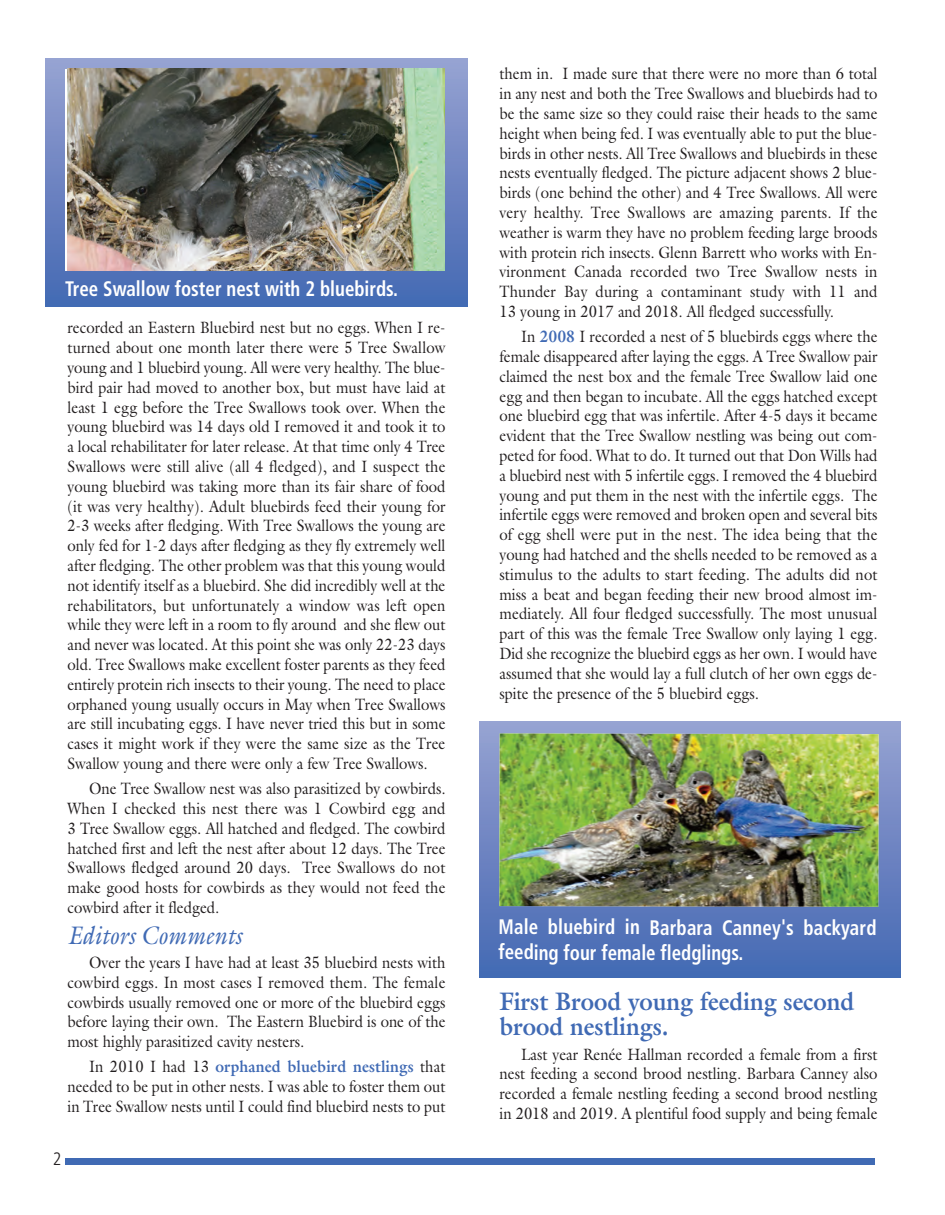
<style>
.page{position:relative;width:945px;height:1215px;background:#fff}
.page>*{position:absolute;margin:0;border:0;box-sizing:border-box;transform-origin:0 0}
.t1{font:700 25.5px/25.5px "Galliard";color:#406ab4;scale:.9 1}
.t2{font:italic 25.5px "Galliard";color:#406ab4;scale:.9 1}
.t3{font:700 condensed 21px/25px "Frutiger";color:#fff;scale:.9 1}
.t4{font:300 condensed 18px "Frutiger";color:#231f20}
.t5{font:16.5px/19.8px "Galliard";color:#231f20;text-align:justify;scale:.9 1}
.s1{font-weight:700;color:#406ab4}
</style>
<div class="page">
<div style="left:65px;top:1158px;width:810px;height:7px;background:#406ab4"></div>
<div style="left:479px;top:722px;width:422px;height:256px;background:linear-gradient(to bottom,#97a1d1,#4469b3)"></div>
<img style="left:499px;top:733px;width:380px;height:174px">
<div style="left:46px;top:59px;width:421px;height:247px;background:linear-gradient(to bottom,#9da7d4,#496db5)"></div>
<img style="left:68px;top:69px;width:377px;height:201px">
<p class="t3" style="left:65px;top:277px;width:372px">Tree Swallow foster nest with 2 bluebirds.</p>
<p class="t5" style="left:68px;top:320px;width:422px">recorded an Eastern Bluebird nest but no eggs. When I re&shy;turned about one month later there were 5 Tree Swallow young and 1 bluebird young. All were very healthy. The blue&shy;bird pair had moved to another box, but must have laid at least 1 egg before the Tree Swallows took over. When the young bluebird was 14 days old I removed it and took it to a local rehabilitater for later release. At that time only 4 Tree Swallows were still alive (all 4 fledged), and I suspect the young bluebird was taking more than its fair share of food (it was very healthy). Adult bluebirds feed their young for 2-3 weeks after fledging. With Tree Swallows the young are only fed for 1-2 days after fledging as they fly extremely well after fledging. The other problem was that this young would not identify itself as a bluebird. She did incredibly well at the rehabilitators, but unfortunately a window was left open while they were left in a room to fly around and she flew out and never was located. At this point she was only 22-23 days old. Tree Swallows make excellent foster parents as they feed entirely protein rich insects to their young. The need to place orphaned young usually occurs in May when Tree Swallows are still incubating eggs. I have never tried this but in some cases it might work if they were the same size as the Tree Swallow young and there were only a few Tree Swallows.</p>
<p class="t5" style="left:68px;top:780px;width:422px;text-indent:22px">One Tree Swallow nest was also parasitized by cowbirds.<br>When I checked this nest there was 1 Cowbird egg and 3 Tree Swallow eggs. All hatched and fledged. The cowbird hatched first and left the nest after about 12 days. The Tree Swallows fledged around 20 days. Tree Swallows do not make good hosts for cowbirds as they would not feed the cowbird after it fledged.</p>
<p class="t2" style="left:68px;top:925px;width:195px">Editors Comments</p>
<p class="t5" style="left:68px;top:954px;width:422px;text-indent:22px">Over the years I have had at least 35 bluebird nests with cowbird eggs. In most cases I removed them. The female cowbirds usually removed one or more of the bluebird eggs before laying their own. The Eastern Bluebird is one of the most highly parasitized cavity nesters.</p>
<p class="t5" style="left:68px;top:1059px;width:422px;text-indent:22px">In 2010 I had 13 <span class="s1">orphaned bluebird nestlings</span> that needed to be put in other nests. I was able to foster them out in Tree Swallow nests until I could find bluebird nests to put</p>
<p class="t4" style="left:53px;top:1152px;width:10px">2</p>
<p class="t5" style="left:500px;top:66px;width:422px">them in. I made sure that there were no more than 6 total in any nest and both the Tree Swallows and bluebirds had to be the same size so they could raise their heads to the same height when being fed. I was eventually able to put the blue&shy;birds in other nests. All Tree Swallows and bluebirds in these nests eventually fledged. The picture adjacent shows 2 blue&shy;birds (one behind the other) and 4 Tree Swallows. All were very healthy. Tree Swallows are amazing parents. If the weather is warm they have no problem feeding large broods with protein rich insects. Glenn Barrett who works with En&shy;vironment Canada recorded two Tree Swallow nests in Thunder Bay during a contaminant study with 11 and 13 young in 2017 and 2018. All fledged successfully.</p>
<p class="t5" style="left:500px;top:328px;width:422px;text-indent:22px">In <span class="s1">2008</span> I recorded a nest of 5 bluebirds eggs where the female disappeared after laying the eggs. A Tree Swallow pair claimed the nest box and the female Tree Swallow laid one egg and then began to incubate. All the eggs hatched except one bluebird egg that was infertile. After 4-5 days it became evident that the Tree Swallow nestling was being out com&shy;peted for food. What to do. It turned out that Don Wills had a bluebird nest with 5 infertile eggs. I removed the 4 bluebird young and put them in the nest with the infertile eggs. The infertile eggs were removed and broken open and several bits of egg shell were put in the nest. The idea being that the young had hatched and the shells needed to be removed as a stimulus to the adults to start feeding. The adults did not miss a beat and began feeding their new brood almost im&shy;mediately. All four fledged successfully. The most unusual part of this was the female Tree Swallow only laying 1 egg.<br>Did she recognize the bluebird eggs as her own. I would have assumed that she would lay a full clutch of her own eggs de&shy;spite the presence of the 5 bluebird eggs.</p>
<p class="t3" style="left:499px;top:916px;width:422px">Male bluebird in Barbara Canney's backyard feeding four female fledglings.</p>
<p class="t1" style="left:500px;top:991px;width:396px">First Brood young feeding second brood nestlings.</p>
<p class="t5" style="left:500px;top:1046px;width:422px;text-indent:22px">Last year Renée Hallman recorded a female from a first nest feeding a second brood nestling. Barbara Canney also recorded a female nestling feeding a second brood nestling in 2018 and 2019. A plentiful food supply and being female</p>
</div>
